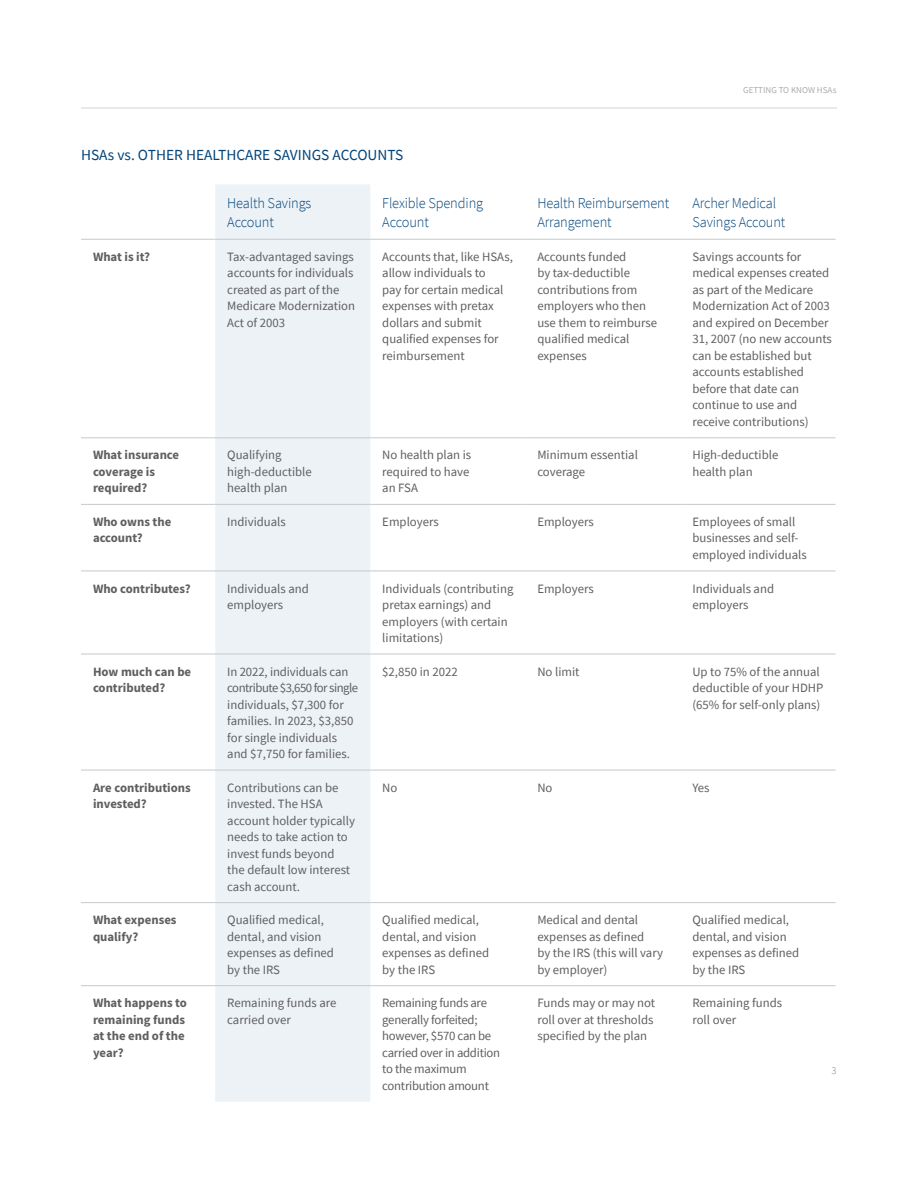
<style>
.page{position:relative;width:918px;height:1188px;background:#fff}
.page>*{position:absolute;margin:0;border:0;box-sizing:border-box;transform-origin:0 0}
.Subhead_-_1st_Tier{font:15.3px "Source Sans Pro";color:#00447b}
.Body_Copy{font:300 15px/19.5px "Source Sans Pro";letter-spacing:-.01em;color:#00447b;scale:.96 1}
.Body_Copy-2{font:12.75px/16.5px "Source Sans Pro";color:#5f5f62}
.Body_Copy-3{font:700 12.75px/16.5px "Source Sans Pro";color:#5f5f62}
.Body_Copy-4{font:12.75px/16.5px "Source Sans Pro";letter-spacing:-.02em;color:#5f5f62}
.t1{font:300 10.5px "Source Sans Pro";color:#848689}
.t2{font:9px "Source Sans Pro";color:#abacb0}
</style>
<div class="page">
<hr style="left:81px;top:108px;width:756px;height:1px;background:#d3d4d6">
<div style="left:215px;top:185px;width:155px;height:917px;background:#edf2f7"></div>
<hr style="left:81px;top:239px;width:134px;height:1px;background:#c7c8ca">
<hr style="left:215px;top:239px;width:155px;height:1px;background:#c7c8ca">
<hr style="left:370px;top:239px;width:155px;height:1px;background:#c7c8ca">
<hr style="left:525px;top:239px;width:155px;height:1px;background:#c7c8ca">
<hr style="left:680px;top:239px;width:156px;height:1px;background:#c7c8ca">
<hr style="left:81px;top:437px;width:134px;height:1px;background:#c7c8ca">
<hr style="left:215px;top:437px;width:155px;height:1px;background:#c7c8ca">
<hr style="left:370px;top:437px;width:155px;height:1px;background:#c7c8ca">
<hr style="left:525px;top:437px;width:155px;height:1px;background:#c7c8ca">
<hr style="left:680px;top:437px;width:156px;height:1px;background:#c7c8ca">
<hr style="left:81px;top:504px;width:134px;height:1px;background:#c7c8ca">
<hr style="left:215px;top:504px;width:155px;height:1px;background:#c7c8ca">
<hr style="left:370px;top:504px;width:155px;height:1px;background:#c7c8ca">
<hr style="left:525px;top:504px;width:155px;height:1px;background:#c7c8ca">
<hr style="left:680px;top:504px;width:156px;height:1px;background:#c7c8ca">
<hr style="left:81px;top:571px;width:134px;height:1px;background:#c7c8ca">
<hr style="left:215px;top:571px;width:155px;height:1px;background:#c7c8ca">
<hr style="left:370px;top:571px;width:155px;height:1px;background:#c7c8ca">
<hr style="left:525px;top:571px;width:155px;height:1px;background:#c7c8ca">
<hr style="left:680px;top:571px;width:156px;height:1px;background:#c7c8ca">
<hr style="left:81px;top:654px;width:134px;height:1px;background:#c7c8ca">
<hr style="left:215px;top:654px;width:155px;height:1px;background:#c7c8ca">
<hr style="left:370px;top:654px;width:155px;height:1px;background:#c7c8ca">
<hr style="left:525px;top:654px;width:155px;height:1px;background:#c7c8ca">
<hr style="left:680px;top:654px;width:156px;height:1px;background:#c7c8ca">
<hr style="left:81px;top:770px;width:134px;height:1px;background:#c7c8ca">
<hr style="left:215px;top:770px;width:155px;height:1px;background:#c7c8ca">
<hr style="left:370px;top:770px;width:155px;height:1px;background:#c7c8ca">
<hr style="left:525px;top:770px;width:155px;height:1px;background:#c7c8ca">
<hr style="left:680px;top:770px;width:156px;height:1px;background:#c7c8ca">
<hr style="left:81px;top:902px;width:134px;height:1px;background:#c7c8ca">
<hr style="left:215px;top:902px;width:155px;height:1px;background:#c7c8ca">
<hr style="left:370px;top:902px;width:155px;height:1px;background:#c7c8ca">
<hr style="left:525px;top:902px;width:155px;height:1px;background:#c7c8ca">
<hr style="left:680px;top:902px;width:156px;height:1px;background:#c7c8ca">
<hr style="left:81px;top:985px;width:134px;height:1px;background:#c7c8ca">
<hr style="left:215px;top:985px;width:155px;height:1px;background:#c7c8ca">
<hr style="left:370px;top:985px;width:155px;height:1px;background:#c7c8ca">
<hr style="left:525px;top:985px;width:155px;height:1px;background:#c7c8ca">
<hr style="left:680px;top:985px;width:156px;height:1px;background:#c7c8ca">
<p class="Subhead_-_1st_Tier" style="left:81px;top:146px;width:324px">HSAs vs. OTHER HEALTHCARE SAVINGS ACCOUNTS</p>
<p class="t2" style="left:743px;top:85px;width:95px">GETTING TO KNOW HSAs</p>
<p class="Body_Copy" style="left:227px;top:193px;width:89px">Health Savings<br>Account</p>
<p class="Body_Copy" style="left:382px;top:193px;width:107px">Flexible Spending<br>Account</p>
<p class="Body_Copy" style="left:537px;top:193px;width:139px">Health Reimbursement<br>Arrangement</p>
<p class="Body_Copy" style="left:692px;top:193px;width:98px">Archer Medical<br>Savings Account</p>
<p class="Body_Copy-3" style="left:93px;top:248px;width:59px">What is it?</p>
<p class="Body_Copy-2" style="left:227px;top:248px;width:129px">Tax-advantaged savings accounts for individuals created as part of the<br>Medicare Modernization<br>Act of 2003</p>
<p class="Body_Copy-2" style="left:382px;top:248px;width:132px">Accounts that, like HSAs, allow individuals to<br>pay for certain medical expenses with pretax dollars and submit qualified expenses for reimbursement</p>
<p class="Body_Copy-2" style="left:537px;top:248px;width:121px">Accounts funded<br>by tax-deductible contributions from employers who then use them to reimburse qualified medical expenses</p>
<p class="Body_Copy-2" style="left:692px;top:248px;width:141px">Savings accounts for medical expenses created as part of the Medicare<br>Modernization Act of 2003 and expired on December<br>31, 2007 (no new accounts can be established but accounts established before that date can continue to use and receive contributions)</p>
<p class="Body_Copy-3" style="left:93px;top:447px;width:88px">What insurance coverage is required?</p>
<p class="Body_Copy-2" style="left:227px;top:447px;width:86px">Qualifying high-deductible health plan</p>
<p class="Body_Copy-2" style="left:382px;top:447px;width:91px">No health plan is required to have an FSA</p>
<p class="Body_Copy-2" style="left:537px;top:447px;width:102px">Minimum essential coverage</p>
<p class="Body_Copy-2" style="left:692px;top:447px;width:87px">High-deductible health plan</p>
<p class="Body_Copy-3" style="left:93px;top:513px;width:80px">Who owns the account?</p>
<p class="Body_Copy-2" style="left:227px;top:513px;width:60px">Individuals</p>
<p class="Body_Copy-2" style="left:382px;top:513px;width:58px">Employers</p>
<p class="Body_Copy-2" style="left:537px;top:513px;width:58px">Employers</p>
<p class="Body_Copy-2" style="left:692px;top:513px;width:116px">Employees of small businesses and self&shy;employed individuals</p>
<p class="Body_Copy-3" style="left:93px;top:580px;width:99px">Who contributes?</p>
<p class="Body_Copy-2" style="left:227px;top:580px;width:83px">Individuals and employers</p>
<p class="Body_Copy-2" style="left:382px;top:580px;width:133px">Individuals (contributing pretax earnings) and employers (with certain limitations)</p>
<p class="Body_Copy-2" style="left:537px;top:580px;width:58px">Employers</p>
<p class="Body_Copy-2" style="left:692px;top:580px;width:83px">Individuals and employers</p>
<p class="Body_Copy-3" style="left:93px;top:663px;width:100px">How much can be contributed?</p>
<p class="Body_Copy-2" style="left:227px;top:663px;width:132px">In 2022, individuals can contribute $3,650 for single individuals, $7,300 for families. In 2023, $3,850 for single individuals and $7,750 for families.</p>
<p class="Body_Copy-2" style="left:382px;top:663px;width:77px">$2,850 in 2022</p>
<p class="Body_Copy-2" style="left:537px;top:663px;width:44px">No limit</p>
<p class="Body_Copy-2" style="left:692px;top:663px;width:133px">Up to 75% of the annual deductible of your HDHP (65% for self-only plans)</p>
<p class="Body_Copy-3" style="left:93px;top:779px;width:99px">Are contributions invested?</p>
<p class="Body_Copy-2" style="left:227px;top:779px;width:129px">Contributions can be invested. The HSA account holder typically needs to take action to invest funds beyond the default low interest cash account.</p>
<p class="Body_Copy-2" style="left:382px;top:779px;width:17px">No</p>
<p class="Body_Copy-2" style="left:537px;top:779px;width:17px">No</p>
<p class="Body_Copy-2" style="left:692px;top:779px;width:19px">Yes</p>
<p class="Body_Copy-3" style="left:93px;top:912px;width:85px">What expenses qualify?</p>
<p class="Body_Copy-2" style="left:227px;top:912px;width:108px">Qualified medical, dental, and vision expenses as defined by the IRS</p>
<p class="Body_Copy-2" style="left:382px;top:912px;width:108px">Qualified medical, dental, and vision expenses as defined by the IRS</p>
<p class="Body_Copy-2" style="left:537px;top:912px;width:127px">Medical and dental expenses as defined<br>by the IRS (this will vary by employer)</p>
<p class="Body_Copy-2" style="left:692px;top:912px;width:108px">Qualified medical, dental, and vision expenses as defined by the IRS</p>
<p class="Body_Copy-3" style="left:93px;top:995px;width:96px">What happens to remaining funds at the end of the year?</p>
<p class="Body_Copy-2" style="left:227px;top:995px;width:111px">Remaining funds are carried over</p>
<p class="Body_Copy-4" style="left:382px;top:995px;width:119px">Remaining funds are generally forfeited; however, $570 can be carried over in addition to the maximum contribution amount</p>
<p class="Body_Copy-2" style="left:537px;top:995px;width:119px">Funds may or may not roll over at thresholds specified by the plan</p>
<p class="Body_Copy-2" style="left:692px;top:995px;width:91px">Remaining funds roll over</p>
<p class="t1" style="left:831px;top:1064px;width:7px">3</p>
</div>
